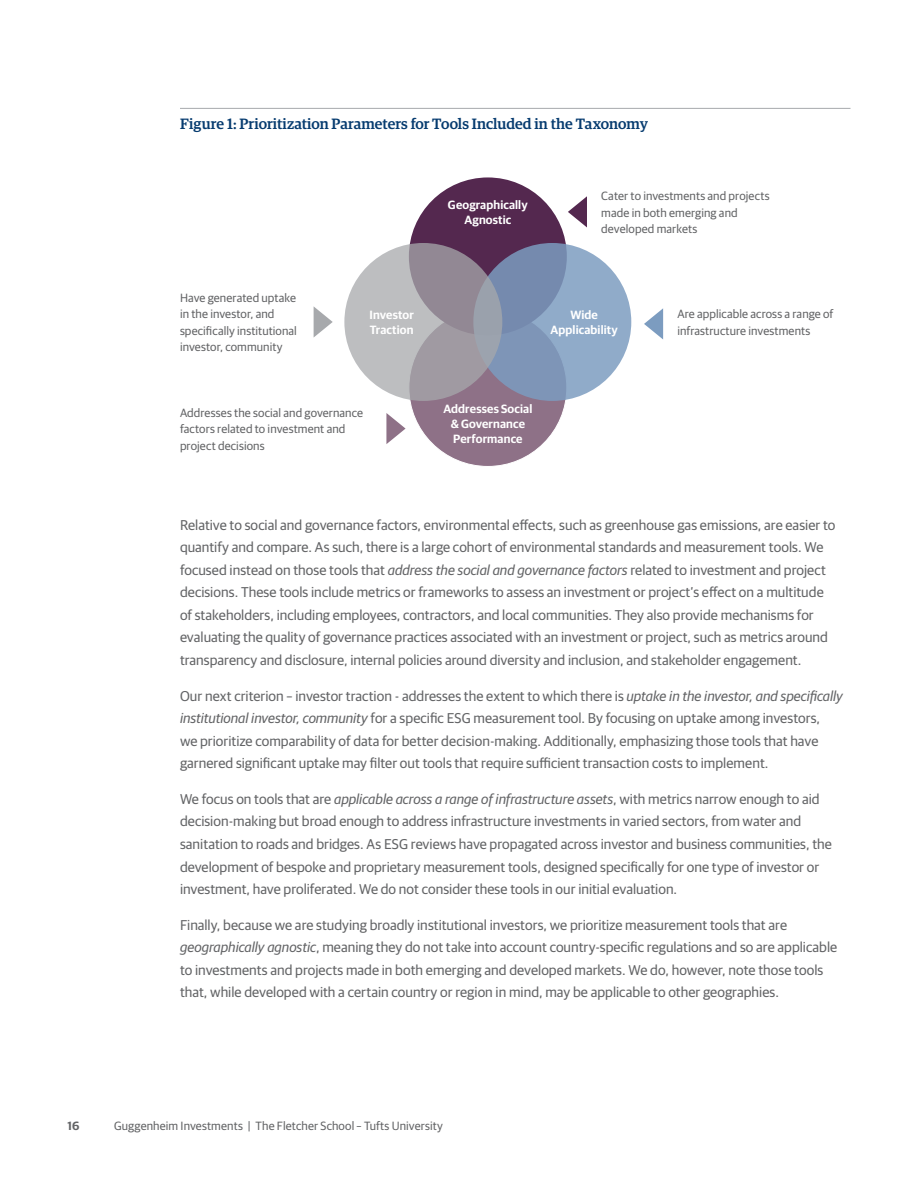
<style>
.page{position:relative;width:918px;height:1188px;background:#fff}
.page>*{position:absolute;margin:0;border:0;box-sizing:border-box;transform-origin:0 0}
.t1{font:500 15px "Guardian Egyp";letter-spacing:-.005em;color:#063b6f}
.t2{font:14.25px/22.5px "Guardian Sans";color:#636466}
.t3{font:12px/16.5px "Guardian Sans";letter-spacing:.01em;color:#636466}
.t4{font:600 12px/15px "Guardian Sans";letter-spacing:.01em;color:#fff;text-align:center}
.t5{font:600 12px "Guardian Sans";color:#636466}
.s1{font-style:italic}
</style>
<div class="page">
<hr style="left:180px;top:108px;width:670px;height:1px;background:#a7a9ac">
<div style="left:409px;top:309px;width:158px;height:157px;background:#8e7187;border-radius:50%"></div>
<div style="left:409px;top:177px;width:158px;height:158px;background:#54284f;border-radius:50%"></div>
<svg style="left:473px;top:243px;width:158px;height:158px;background:#849cbd"></svg>
<svg style="left:344px;top:243px;width:158px;height:158px;background:#a9a7ad"></svg>
<svg style="left:568px;top:196px;width:19px;height:31px"></svg>
<svg style="left:644px;top:308px;width:19px;height:31px"></svg>
<svg style="left:386px;top:413px;width:20px;height:31px"></svg>
<svg style="left:314px;top:307px;width:19px;height:30px"></svg>
<p class="t1" style="left:180px;top:113px;width:470px">Figure 1: Prioritization Parameters for Tools Included in the Taxonomy</p>
<p class="t3" style="left:180px;top:289px;width:118px">Have generated uptake in the investor, and specifically institutional investor, community</p>
<p class="t4" style="left:370px;top:307px;width:46px;text-align:left">Investor<br>Traction</p>
<p class="t3" style="left:180px;top:403px;width:185px">Addresses the social and governance factors related to investment and project decisions</p>
<p class="t4" style="left:448px;top:196px;width:81px">Geographically<br>Agnostic</p>
<p class="t3" style="left:601px;top:187px;width:170px">Cater to investments and projects made in both emerging and developed markets</p>
<p class="t4" style="left:551px;top:307px;width:69px">Wide<br>Applicability</p>
<p class="t4" style="left:443px;top:401px;width:90px">Addresses Social &amp; Governance<br>Performance</p>
<p class="t3" style="left:677px;top:305px;width:157px">Are applicable across a range of infrastructure investments</p>
<p class="t2" style="left:180px;top:512px;width:657px">Relative to social and governance factors, environmental effects, such as greenhouse gas emissions, are easier to quantify and compare. As such, there is a large cohort of environmental standards and measurement tools. We focused instead on those tools that <span class="s1">address the social and governance factors</span> related to investment and project decisions. These tools include metrics or frameworks to assess an investment or project’s effect on a multitude of stakeholders, including employees, contractors, and local communities. They also provide mechanisms for evaluating the quality of governance practices associated with an investment or project, such as metrics around transparency and disclosure, internal policies around diversity and inclusion, and stakeholder engagement.</p>
<p class="t2" style="left:180px;top:683px;width:664px">Our next criterion – investor traction - addresses the extent to which there is <span class="s1">uptake in the investor, and specifically institutional investor, community</span> for a specific ESG measurement tool. By focusing on uptake among investors,<br>we prioritize comparability of data for better decision-making. Additionally, emphasizing those tools that have garnered significant uptake may filter out tools that require sufficient transaction costs to implement.</p>
<p class="t2" style="left:180px;top:787px;width:654px">We focus on tools that are <span class="s1">applicable across a range of infrastructure assets</span>, with metrics narrow enough to aid decision-making but broad enough to address infrastructure investments in varied sectors, from water and sanitation to roads and bridges. As ESG reviews have propagated across investor and business communities, the development of bespoke and proprietary measurement tools, designed specifically for one type of investor or investment, have proliferated. We do not consider these tools in our initial evaluation.</p>
<p class="t2" style="left:180px;top:913px;width:659px">Finally, because we are studying broadly institutional investors, we prioritize measurement tools that are <span class="s1">geographically agnostic</span>, meaning they do not take into account country-specific regulations and so are applicable to investments and projects made in both emerging and developed markets. We do, however, note those tools that, while developed with a certain country or region in mind, may be applicable to other geographies.</p>
<p class="t5" style="left:68px;top:1117px;width:14px">16</p>
<p class="t3" style="left:114px;top:1116px;width:330px">Guggenheim Investments | The Fletcher School – Tufts University</p>
</div>
